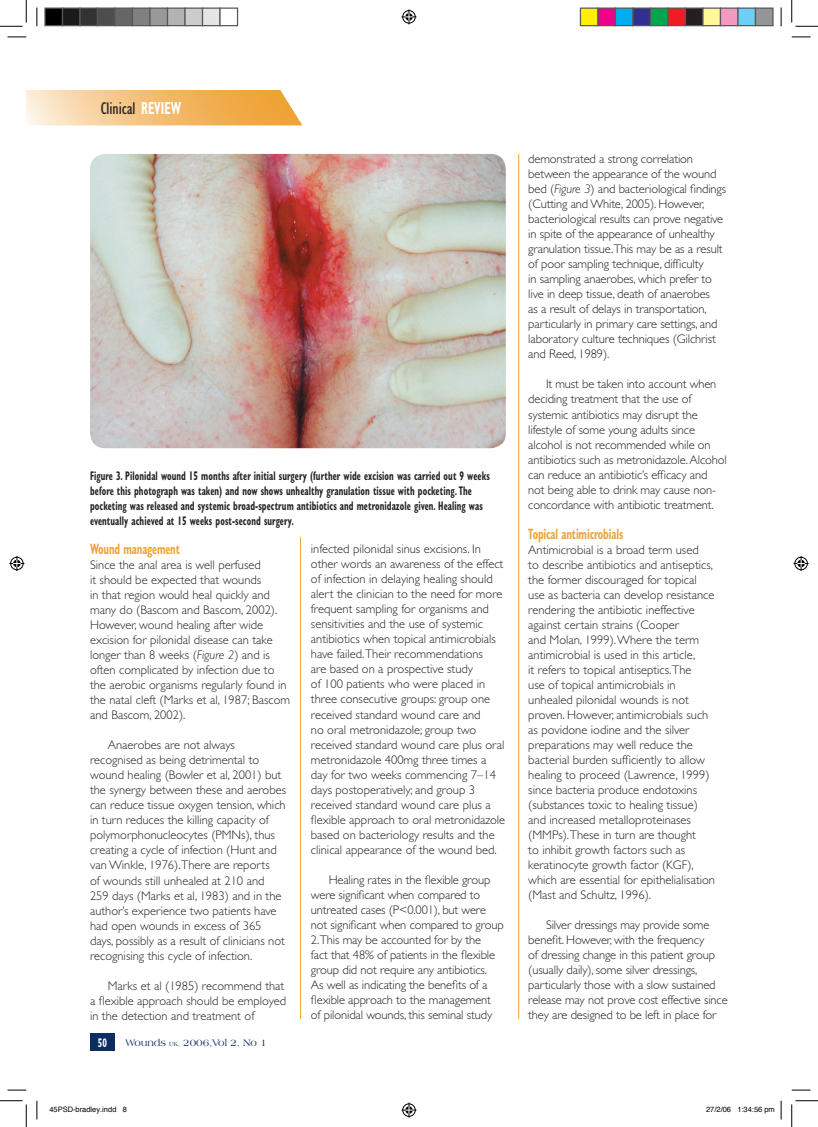
<style>
.page{position:relative;width:818px;height:1127px;background:#fff}
.page>*{position:absolute;margin:0;border:0;box-sizing:border-box;transform-origin:0 0}
.t1{font:condensed 17.5px "Gill Sans";color:#231f20}
.t2{font:700 condensed 15px "Gill Sans";letter-spacing:-.01em;color:#eea336;scale:.7 1}
.t3{font:300 12.5px/15px "Gill Sans";color:#231f20}
.t4{font:700 condensed 12.5px/15px "Gill Sans";letter-spacing:.01em;color:#231f20;scale:.7 1}
.t5{font:700 condensed 12.5px "Gill Sans";color:#fff;scale:.7 1}
.t6{font:10px "Americana BT";color:#0f2d65}
.t7{font:7.5px "Helvetica";color:#000}
.s1{font-weight:700;color:#fff}
.s2{font-style:italic}
.s3{font-size:6.25px}
</style>
<div class="page">
<div style="left:90px;top:1032px;width:25px;height:18px;background:#0f2d65"></div>
<svg style="left:26px;top:90px;width:276px;height:35px;background:#f4c37e"></svg>
<hr style="left:300px;top:537px;width:1px;height:481px;background:#eea336">
<hr style="left:518px;top:154px;width:1px;height:864px;background:#eea336">
<img style="left:90px;top:154px;width:416px;height:294px">
<svg style="left:8px;top:36px;width:18px;height:2px"></svg>
<svg style="left:792px;top:36px;width:18px;height:2px"></svg>
<svg style="left:8px;top:1089px;width:18px;height:1px"></svg>
<svg style="left:792px;top:1089px;width:18px;height:1px"></svg>
<svg style="left:36px;top:7px;width:2px;height:19px"></svg>
<svg style="left:36px;top:1100px;width:2px;height:19px"></svg>
<svg style="left:780px;top:7px;width:2px;height:19px"></svg>
<svg style="left:0;top:0;width:27px;height:27px"></svg>
<svg style="left:0;top:1100px;width:27px;height:26px"></svg>
<svg style="left:791px;top:0;width:27px;height:27px"></svg>
<svg style="left:791px;top:1100px;width:27px;height:26px"></svg>
<svg style="left:401px;top:9px;width:15px;height:15px"></svg>
<svg style="left:401px;top:1102px;width:15px;height:15px"></svg>
<svg style="left:9px;top:556px;width:15px;height:15px"></svg>
<svg style="left:793px;top:556px;width:15px;height:15px"></svg>
<div style="left:45px;top:8px;width:18px;height:18px;background:#000"></div>
<div style="left:44px;top:7px;width:19px;height:19px;border:1px solid #595959"></div>
<div style="left:63px;top:8px;width:17px;height:18px;background:#1a1a1a"></div>
<div style="left:62px;top:7px;width:19px;height:19px;border:1px solid #595959"></div>
<div style="left:80px;top:8px;width:18px;height:18px;background:#333"></div>
<div style="left:79px;top:7px;width:19px;height:19px;border:1px solid #595959"></div>
<div style="left:98px;top:8px;width:17px;height:18px;background:#4d4d4d"></div>
<div style="left:97px;top:7px;width:19px;height:19px;border:1px solid #595959"></div>
<div style="left:115px;top:8px;width:18px;height:18px;background:#666"></div>
<div style="left:114px;top:7px;width:19px;height:19px;border:1px solid #595959"></div>
<div style="left:133px;top:8px;width:17px;height:18px;background:#808080"></div>
<div style="left:132px;top:7px;width:19px;height:19px;border:1px solid #595959"></div>
<div style="left:150px;top:8px;width:18px;height:18px;background:#999"></div>
<div style="left:149px;top:7px;width:19px;height:19px;border:1px solid #595959"></div>
<div style="left:168px;top:8px;width:17px;height:18px;background:#b3b3b3"></div>
<div style="left:167px;top:7px;width:19px;height:19px;border:1px solid #595959"></div>
<div style="left:185px;top:8px;width:18px;height:18px;background:#ccc"></div>
<div style="left:184px;top:7px;width:19px;height:19px;border:1px solid #595959"></div>
<div style="left:203px;top:8px;width:17px;height:18px;background:#e5e5e5"></div>
<div style="left:202px;top:7px;width:19px;height:19px;border:1px solid #595959"></div>
<div style="left:219px;top:7px;width:19px;height:19px;border:1px solid #595959"></div>
<div style="left:580px;top:8px;width:18px;height:18px;background:#fff101"></div>
<div style="left:580px;top:7px;width:18px;height:19px;border:1px solid #595959"></div>
<div style="left:598px;top:8px;width:17px;height:18px;background:#ed028c"></div>
<div style="left:597px;top:7px;width:19px;height:19px;border:1px solid #595959"></div>
<div style="left:615px;top:8px;width:18px;height:18px;background:#00aeef"></div>
<div style="left:615px;top:7px;width:18px;height:19px;border:1px solid #595959"></div>
<div style="left:633px;top:8px;width:17px;height:18px;background:#2e3092"></div>
<div style="left:632px;top:7px;width:19px;height:19px;border:1px solid #595959"></div>
<div style="left:650px;top:8px;width:18px;height:18px;background:#00a54f"></div>
<div style="left:650px;top:7px;width:18px;height:19px;border:1px solid #595959"></div>
<div style="left:668px;top:8px;width:17px;height:18px;background:#ee1d23"></div>
<div style="left:667px;top:7px;width:19px;height:19px;border:1px solid #595959"></div>
<div style="left:685px;top:8px;width:18px;height:18px;background:#231f20"></div>
<div style="left:685px;top:7px;width:18px;height:19px;border:1px solid #595959"></div>
<div style="left:703px;top:8px;width:17px;height:18px;background:#fff79a"></div>
<div style="left:702px;top:7px;width:19px;height:19px;border:1px solid #595959"></div>
<div style="left:720px;top:8px;width:18px;height:18px;background:#f499c2"></div>
<div style="left:720px;top:7px;width:18px;height:19px;border:1px solid #595959"></div>
<div style="left:738px;top:8px;width:17px;height:18px;background:#6bcff6"></div>
<div style="left:737px;top:7px;width:19px;height:19px;border:1px solid #595959"></div>
<div style="left:755px;top:8px;width:18px;height:18px;background:#939598"></div>
<div style="left:755px;top:7px;width:18px;height:19px;border:1px solid #595959"></div>
<svg style="left:780px;top:1100px;width:2px;height:19px"></svg>
<h1 class="t1" style="left:101px;top:98px;width:82px">Clinical <span class="s1">REVIEW</span></h1>
<p class="t4" style="left:90px;top:468px;width:573px">Figure 3. Pilonidal wound 15 months after initial surgery (further wide excision was carried out 9 weeks before this photograph was taken) and now shows unhealthy granulation tissue with pocketing. The pocketing was released and systemic broad-spectrum antibiotics and metronidazole given. Healing was eventually achieved at 15 weeks post-second surgery.</p>
<p class="t2" style="left:90px;top:540px;width:130px">Wound management</p>
<p class="t3" style="left:90px;top:557px;width:202px">Since the anal area is well perfused<br>it should be expected that wounds<br>in that region would heal quickly and many do (Bascom and Bascom, 2002).<br>However, wound healing after wide excision for pilonidal disease can take longer than 8 weeks (<span class="s2">Figure 2</span>) and is often complicated by infection due to the aerobic organisms regularly found in the natal cleft (Marks et al, 1987; Bascom and Bascom, 2002).</p>
<p class="t3" style="left:90px;top:737px;width:198px;text-indent:18px">Anaerobes are not always recognised as being detrimental to wound healing (Bowler et al, 2001) but the synergy between these and aerobes can reduce tissue oxygen tension, which in turn reduces the killing capacity of polymorphonucleocytes (PMNs), thus creating a cycle of infection (Hunt and van Winkle, 1976).There are reports<br>of wounds still unhealed at 210 and 259 days (Marks et al, 1983) and in the author’s experience two patients have had open wounds in excess of 365 days, possibly as a result of clinicians not recognising this cycle of infection.</p>
<p class="t3" style="left:90px;top:977px;width:197px;text-indent:18px">Marks et al (1985) recommend that a flexible approach should be employed in the detection and treatment of</p>
<p class="t5" style="left:98px;top:1034px;width:15px">50</p>
<p class="t6" style="left:125px;top:1036px;width:143px">Wounds <span class="s3">UK,</span> 2006,Vol 2, No 1</p>
<p class="t3" style="left:311px;top:541px;width:196px">infected pilonidal sinus excisions. In other words an awareness of the effect of infection in delaying healing should alert the clinician to the need for more frequent sampling for organisms and sensitivities and the use of systemic antibiotics when topical antimicrobials have failed.Their recommendations<br>are based on a prospective study<br>of 100 patients who were placed in three consecutive groups: group one received standard wound care and<br>no oral metronidazole; group two received standard wound care plus oral metronidazole 400mg three times a day for two weeks commencing 7–14 days postoperatively; and group 3 received standard wound care plus a flexible approach to oral metronidazole based on bacteriology results and the clinical appearance of the wound bed.</p>
<p class="t3" style="left:311px;top:871px;width:194px;text-indent:18px">Healing rates in the flexible group were significant when compared to untreated cases (P&lt;0.001), but were not significant when compared to group 2.This may be accounted for by the<br>fact that 48% of patients in the flexible group did not require any antibiotics.<br>As well as indicating the benefits of a flexible approach to the management<br>of pilonidal wounds, this seminal study</p>
<p class="t3" style="left:528px;top:152px;width:199px">demonstrated a strong correlation between the appearance of the wound bed (<span class="s2">Figure 3</span>) and bacteriological findings (Cutting and White, 2005). However, bacteriological results can prove negative in spite of the appearance of unhealthy granulation tissue.This may be as a result of poor sampling technique, difficulty<br>in sampling anaerobes, which prefer to live in deep tissue, death of anaerobes<br>as a result of delays in transportation, particularly in primary care settings, and laboratory culture techniques (Gilchrist and Reed, 1989).</p>
<p class="t3" style="left:528px;top:377px;width:200px;text-indent:18px">It must be taken into account when deciding treatment that the use of systemic antibiotics may disrupt the lifestyle of some young adults since alcohol is not recommended while on antibiotics such as metronidazole. Alcohol can reduce an antibiotic’s efficacy and not being able to drink may cause non&shy;concordance with antibiotic treatment.</p>
<p class="t2" style="left:528px;top:524px;width:137px">Topical antimicrobials</p>
<p class="t3" style="left:528px;top:542px;width:188px">Antimicrobial is a broad term used<br>to describe antibiotics and antiseptics, the former discouraged for topical use as bacteria can develop resistance rendering the antibiotic ineffective against certain strains (Cooper<br>and Molan, 1999). Where the term antimicrobial is used in this article,<br>it refers to topical antiseptics.The<br>use of topical antimicrobials in unhealed pilonidal wounds is not proven. However, antimicrobials such as povidone iodine and the silver preparations may well reduce the bacterial burden sufficiently to allow healing to proceed (Lawrence, 1999) since bacteria produce endotoxins (substances toxic to healing tissue) and increased metalloproteinases (MMPs).These in turn are thought<br>to inhibit growth factors such as keratinocyte growth factor (KGF), which are essential for epithelialisation (Mast and Schultz, 1996).</p>
<p class="t3" style="left:528px;top:917px;width:201px;text-indent:18px">Silver dressings may provide some benefit. However, with the frequency<br>of dressing change in this patient group (usually daily), some silver dressings, particularly those with a slow sustained release may not prove cost effective since they are designed to be left in place for</p>
<p class="t7" style="left:49px;top:1103px;width:79px">45PSD-bradley.indd 8</p>
<p class="t7" style="left:706px;top:1103px;width:70px">27/2/06 1:34:56 pm</p>
</div>
